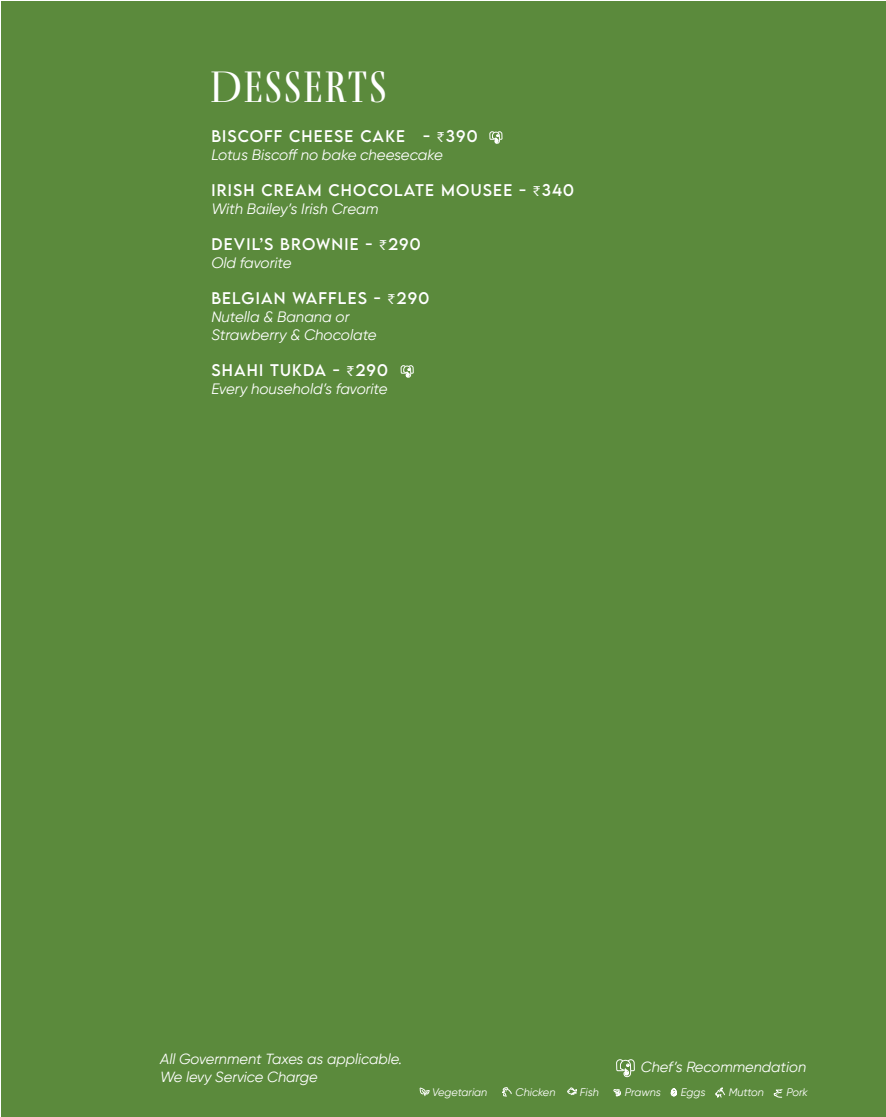
<style>
.page{position:relative;width:886px;height:1117px;background:#fff}
.page>*{position:absolute;margin:0;border:0;box-sizing:border-box;transform-origin:0 0}
.t1{font:45px "Fino";letter-spacing:.05em;color:#fff}
.t2{font:italic 15px/18px "Gilroy";color:#fff}
.t3{font:15px "LEMONMILK";letter-spacing:.08em;color:#fff}
.t4{font:italic 14.62px/17.6px "Gilroy";color:#fff}
.t5{font:italic 10.88px "Gilroy";color:#fff}
.s1{font-family:"Myriad Pro"}
</style>
<div class="page">
<div style="left:2px;top:1px;width:884px;height:1115px;background:#5b8a3c"></div>
<svg style="left:489px;top:131px;width:14px;height:13px"></svg>
<svg style="left:400px;top:365px;width:14px;height:13px"></svg>
<svg style="left:420px;top:1087px;width:10px;height:9px"></svg>
<svg style="left:502px;top:1087px;width:10px;height:9px"></svg>
<svg style="left:613px;top:1059px;width:22px;height:38px"></svg>
<svg style="left:567px;top:1087px;width:10px;height:7px"></svg>
<svg style="left:715px;top:1087px;width:10px;height:11px"></svg>
<svg style="left:774px;top:1089px;width:8px;height:8px"></svg>
<svg style="left:671px;top:1088px;width:6px;height:7px"></svg>
<h1 class="t1" style="left:210px;top:62px;width:178px">DESSERTS</h1>
<p class="t3" style="left:211px;top:126px;width:268px">BISCOFF CHEESE CAKE - <span class="s1">₹</span>390</p>
<p class="t2" style="left:211px;top:145px;width:233px">Lotus Biscoff no bake cheesecake</p>
<p class="t3" style="left:211px;top:180px;width:364px">IRISH CREAM CHOCOLATE MOUSEE - <span class="s1">₹</span>340</p>
<p class="t2" style="left:211px;top:199px;width:169px">With Bailey’s Irish Cream</p>
<p class="t3" style="left:211px;top:234px;width:211px">DEVIL’S BROWNIE - <span class="s1">₹</span>290</p>
<p class="t2" style="left:211px;top:253px;width:82px">Old favorite</p>
<p class="t3" style="left:211px;top:288px;width:219px">BELGIAN WAFFLES - <span class="s1">₹</span>290</p>
<p class="t2" style="left:211px;top:307px;width:167px">Nutella &amp; Banana or<br>Strawberry &amp; Chocolate</p>
<p class="t3" style="left:211px;top:360px;width:178px">SHAHI TUKDA - <span class="s1">₹</span>290</p>
<p class="t2" style="left:211px;top:379px;width:178px">Every household’s favorite</p>
<p class="t4" style="left:160px;top:1050px;width:244px">All Government Taxes as applicable.<br>We levy Service Charge</p>
<p class="t4" style="left:641px;top:1057px;width:167px">Chef’s Recommendation</p>
<p class="t5" style="left:432px;top:1085px;width:57px">Vegetarian</p>
<p class="t5" style="left:515px;top:1085px;width:41px">Chicken</p>
<p class="t5" style="left:580px;top:1085px;width:21px">Fish</p>
<p class="t5" style="left:625px;top:1085px;width:38px">Prawns</p>
<p class="t5" style="left:681px;top:1085px;width:26px">Eggs</p>
<p class="t5" style="left:729px;top:1085px;width:37px">Mutton</p>
<p class="t5" style="left:786px;top:1085px;width:23px">Pork</p>
</div>
